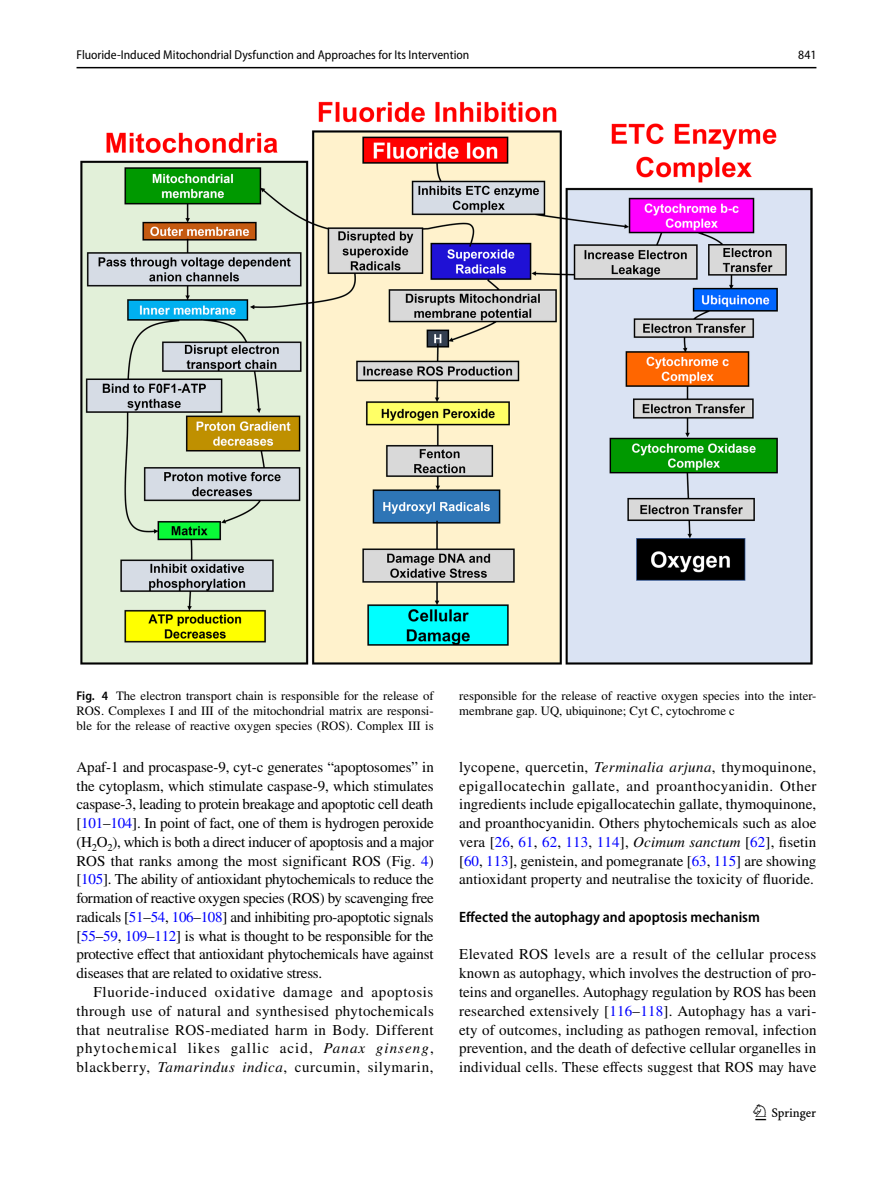
<style>
.page{position:relative;width:893px;height:1187px;background:#fff}
.page>*{position:absolute;margin:0;border:0;box-sizing:border-box;transform-origin:0 0}
.t1{font:22.5px "Springnew Regular 3";color:#000}
.t2{font:15px/18.8px "STIX";letter-spacing:.005em;color:#000;text-align:justify}
.t3{font:600 semi-condensed 15px "Myriad Pro";color:#000}
.t4{font:12.75px/15px "STIX";color:#000;text-align:justify}
.t5{font:semi-condensed 12.75px "Myriad Pro";color:#000}
.s1{font-family:"Myriad Pro";font-weight:600;font-stretch:semi-condensed}
.s2{color:#00f}
.s3{font-style:italic}
</style>
<div class="page">
<hr style="left:77px;top:67px;width:739px;height:1px;background:#000">
<img style="left:81px;top:101px;width:731px;height:563px">
<p class="t5" style="left:77px;top:48px;width:394px">Fluoride‑Induced Mitochondrial Dysfunction and Approaches for Its Intervention</p>
<p class="t5" style="left:798px;top:48px;width:20px">841</p>
<p class="t4" style="left:77px;top:688px;width:359px"><span class="s1">Fig. 4</span> The electron transport chain is responsible for the release of ROS. Complexes I and III of the mitochondrial matrix are responsi&shy;ble for the release of reactive oxygen species (ROS). Complex III is</p>
<p class="t4" style="left:459px;top:688px;width:359px">responsible for the release of reactive oxygen species into the inter&shy;membrane gap. UQ, ubiquinone; Cyt C, cytochrome c</p>
<p class="t2" style="left:76px;top:758px;width:359px">Apaf-1 and procaspase-9, cyt-c generates “apoptosomes” in the cytoplasm, which stimulate caspase-9, which stimulates caspase-3, leading to protein breakage and apoptotic cell death [<span class="s2">101</span>–<span class="s2">104</span>]. In point of fact, one of them is hydrogen peroxide (H<sub>2</sub>O<sub>2</sub>), which is both a direct inducer of apoptosis and a major ROS that ranks among the most significant ROS (Fig. <span class="s2">4</span>) [<span class="s2">105</span>]. The ability of antioxidant phytochemicals to reduce the formation of reactive oxygen species (ROS) by scavenging free radicals [<span class="s2">51</span>–<span class="s2">54</span>, <span class="s2">106</span>–<span class="s2">108</span>] and inhibiting pro-apoptotic signals [<span class="s2">55</span>–<span class="s2">59</span>, <span class="s2">109</span>–<span class="s2">112</span>] is what is thought to be responsible for the protective effect that antioxidant phytochemicals have against diseases that are related to oxidative stress.</p>
<p class="t2" style="left:76px;top:983px;width:359px;text-indent:17px">Fluoride-induced oxidative damage and apoptosis through use of natural and synthesised phytochemicals that neutralise ROS-mediated harm in Body. Different phytochemical likes gallic acid, <span class="s3">Panax ginseng</span>, blackberry, <span class="s3">Tamarindus indica</span>, curcumin, silymarin,</p>
<p class="t2" style="left:459px;top:758px;width:359px">lycopene, quercetin, <span class="s3">Terminalia arjuna</span>, thymoquinone, epigallocatechin gallate, and proanthocyanidin. Other ingredients include epigallocatechin gallate, thymoquinone, and proanthocyanidin. Others phytochemicals such as aloe vera [<span class="s2">26</span>, <span class="s2">61</span>, <span class="s2">62</span>, <span class="s2">113</span>, <span class="s2">114</span>], <span class="s3">Ocimum sanctum</span> [<span class="s2">62</span>], fisetin [<span class="s2">60</span>, <span class="s2">113</span>], genistein, and pomegranate [<span class="s2">63</span>, <span class="s2">115</span>] are showing antioxidant property and neutralise the toxicity of fluoride.</p>
<p class="t3" style="left:459px;top:908px;width:302px">Effected the autophagy and apoptosis mechanism</p>
<p class="t2" style="left:459px;top:946px;width:359px">Elevated ROS levels are a result of the cellular process known as autophagy, which involves the destruction of pro&shy;teins and organelles. Autophagy regulation by ROS has been researched extensively [<span class="s2">116</span>–<span class="s2">118</span>]. Autophagy has a vari&shy;ety of outcomes, including as pathogen removal, infection prevention, and the death of defective cellular organelles in individual cells. These effects suggest that ROS may have</p>
<h1 class="t1" style="left:755px;top:1104px;width:62px">1 3</h1>
</div>
